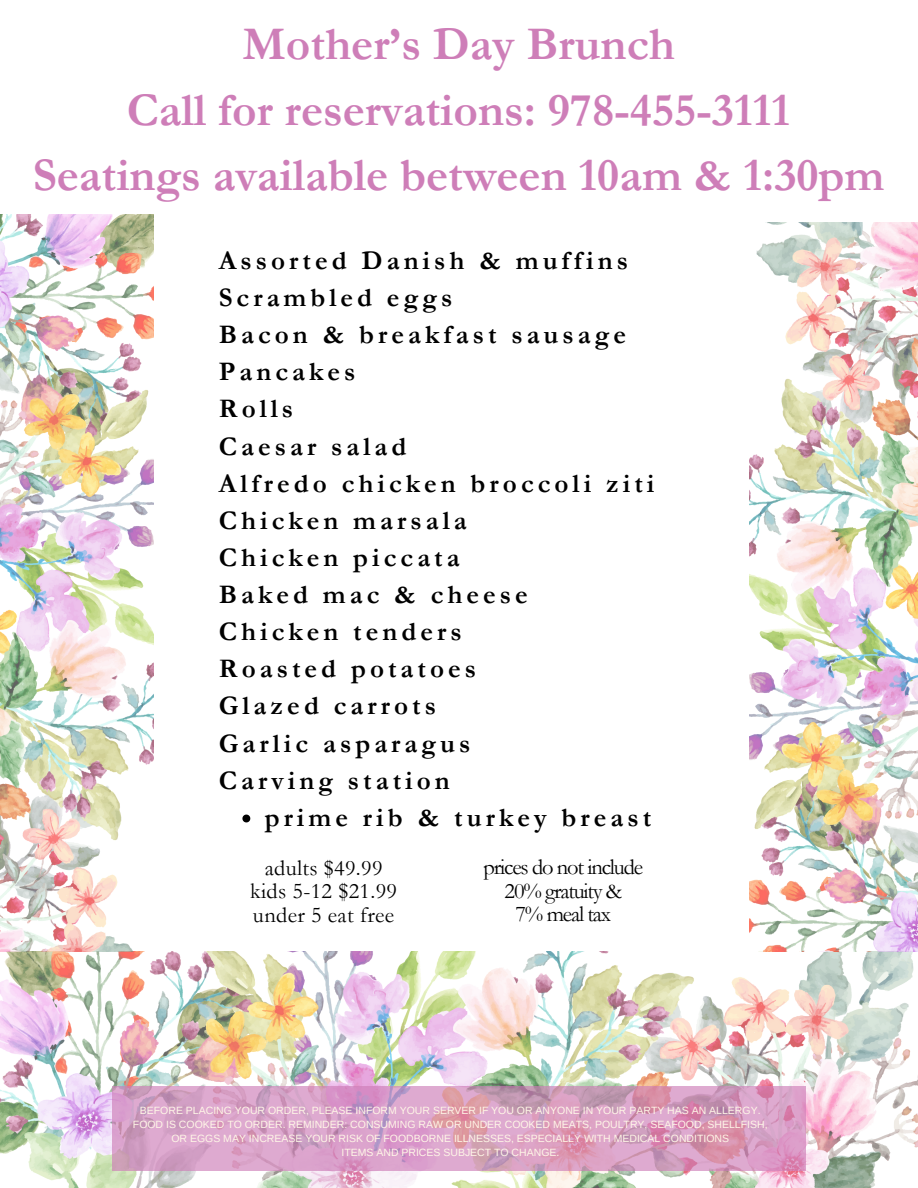
<style>
.page{position:relative;width:918px;height:1188px;background:#fff}
.page>*{position:absolute;margin:0;border:0;box-sizing:border-box;transform-origin:0 0}
.t1{font:700 47.25px/65.2px "Garamond";color:#ce7eb8;text-align:center}
.t2{font:700 27px/37.2px "Garamond";letter-spacing:.15em;color:#000}
.t3{font:22.5px/23.7px "Garamond";letter-spacing:.015em;color:#000;text-align:center}
.t4{font:22.5px/23.7px "Garamond";letter-spacing:-.05em;color:#000;text-align:center}
.t5{font:10.5px/14px "Arimo";color:#fff7e7;text-align:center}
</style>
<div class="page">
<svg style="left:242px;top:815px;width:8px;height:7px"></svg>
<img style="left:0;top:951px;width:918px;height:237px">
<svg style="left:112px;top:1086px;width:694px;height:84px;background:#d59dc1"></svg>
<img style="left:0;top:214px;width:153px;height:737px">
<img style="left:749px;top:222px;width:169px;height:729px">
<p class="t1" style="left:33px;top:13px;width:853px">Mother’s Day Brunch<br>Call for reservations: 978-455-3111<br>Seatings available between 10am &amp; 1:30pm</p>
<h1 class="t2" style="left:219px;top:242px;width:437px">Assorted Danish &amp; muffins<br>Scrambled eggs<br>Bacon &amp; breakfast sausage<br>Pancakes<br>Rolls<br>Caesar salad<br>Alfredo chicken broccoli ziti<br>Chicken marsala<br>Chicken piccata<br>Baked mac &amp; cheese<br>Chicken tenders<br>Roasted potatoes<br>Glazed carrots<br>Garlic asparagus<br>Carving station</h1>
<p class="t2" style="left:265px;top:799px;width:388px">prime rib &amp; turkey breast</p>
<h2 class="t3" style="left:250px;top:856px;width:148px">adults $49.99 kids 5-12 $21.99</h2>
<p class="t3" style="left:253px;top:903px;width:143px">under 5 eat free</p>
<p class="t4" style="left:484px;top:856px;width:161px">prices do not include<br>20% gratuity &amp;<br>7% meal tax</p>
<h4 class="t5" style="left:140px;top:1104px;width:622px">BEFORE PLACING YOUR ORDER, PLEASE INFORM YOUR SERVER IF YOU OR ANYONE IN YOUR PARTY HAS AN ALLERGY.</h4>
<h4 class="t5" style="left:133px;top:1118px;width:636px">FOOD IS COOKED TO ORDER. REMINDER: CONSUMING RAW OR UNDER COOKED MEATS, POULTRY, SEAFOOD, SHELLFISH,<br>OR EGGS MAY INCREASE YOUR RISK OF FOODBORNE ILLNESSES, ESPECIALLY WITH MEDICAL CONDITIONS</h4>
<p class="t5" style="left:341px;top:1146px;width:219px">ITEMS AND PRICES SUBJECT TO CHANGE.</p>
</div>
